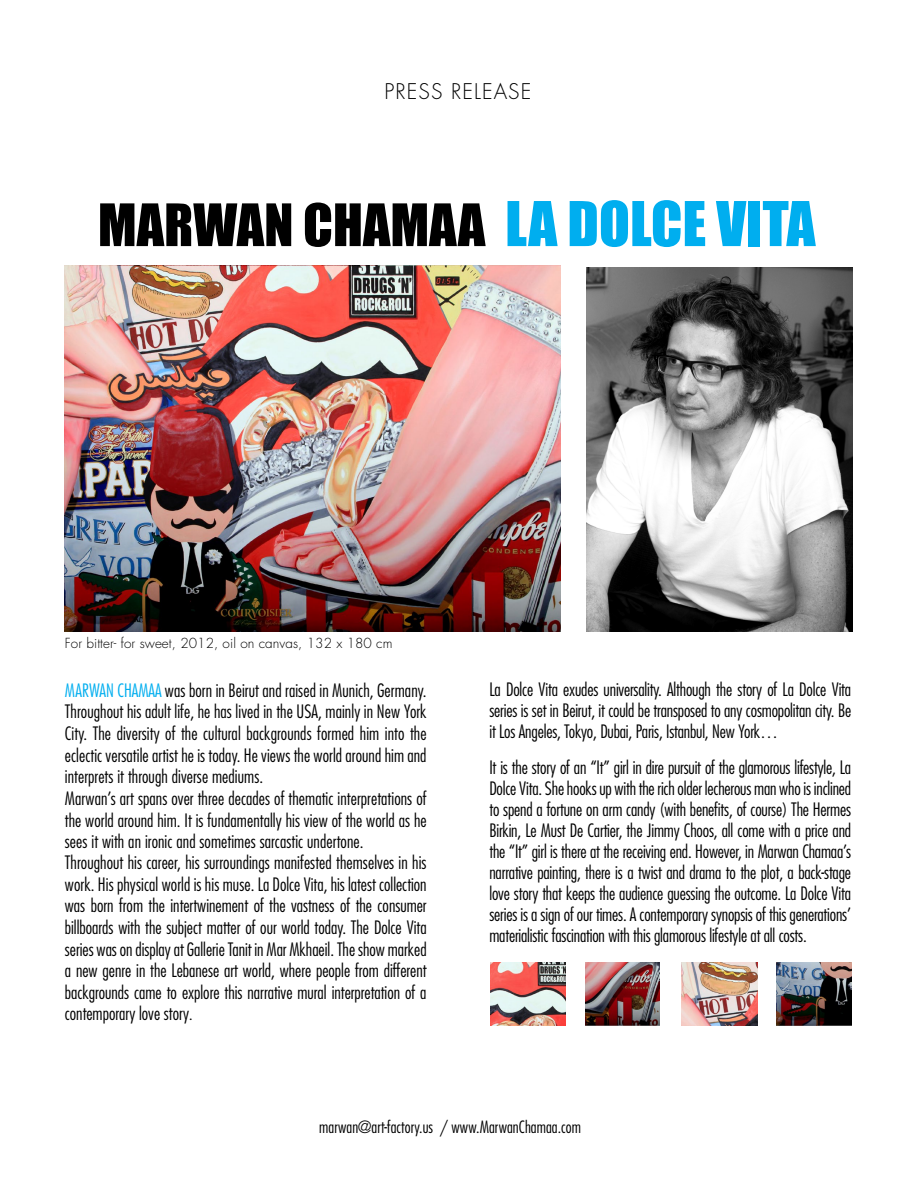
<style>
.page{position:relative;width:915px;height:1191px;background:#fff}
.page>*{position:absolute;margin:0;border:0;box-sizing:border-box;transform-origin:0 0}
.t1{font:54px "Impact";color:#000}
.t2{font:300 21px "Futura Std";letter-spacing:.05em;color:#000}
.t3{font:300 condensed 18px/21.6px "Futura Std";letter-spacing:.005em;color:#000;text-align:justify}
.t4{font:300 condensed 16.5px "Futura Std";letter-spacing:.005em;color:#000}
.t5{font:300 13.5px "Futura Std";letter-spacing:.005em;color:#000}
.s1{font-size:57px;color:#00aeef}
.s2{color:#00aeef}
.s3{font-size:16.5px}
</style>
<div class="page">
<img style="left:586px;top:267px;width:265px;height:364px">
<img style="left:65px;top:265px;width:495px;height:366px">
<img style="left:490px;top:962px;width:75px;height:63px">
<img style="left:585px;top:962px;width:74px;height:63px">
<img style="left:681px;top:962px;width:75px;height:63px">
<img style="left:776px;top:962px;width:74px;height:63px">
<p class="t2" style="left:384px;top:78px;width:148px">PRESS RELEASE</p>
<h1 class="t1" style="left:98px;top:183px;width:718px">MARWAN CHAMAA <span class="s1">LA DOLCE VITA</span></h1>
<p class="t5" style="left:65px;top:634px;width:329px">For bitter- for sweet, 2012, oil on canvas, 132 x 180 cm</p>
<p class="t3" style="left:65px;top:679px;width:363px;text-align:left"><span class="s2">MARWAN CHAMAA</span> was born in Beirut and raised in Munich, Germany.<br>Throughout his adult life, he has lived in the USA, mainly in New York City. The diversity of the cultural backgrounds formed him into the eclectic versatile artist he is today. He views the world around him and interprets it through diverse mediums.<br>Marwan’s art spans over three decades of thematic interpretations of the world around him. It is fundamentally his view of the world as he sees it with an ironic and sometimes sarcastic undertone.<br>Throughout his career, his surroundings manifested themselves in his work. His physical world is his muse. La Dolce Vita, his latest collection was born from the intertwinement of the vastness of the consumer billboards with the subject matter of our world today. The Dolce Vita series was on display at Gallerie Tanit in Mar Mkhaeil. The show marked a new genre in the Lebanese art world, where people from different backgrounds came to explore this narrative mural interpretation of a contemporary love story<span class="s3">.</span></p>
<p class="t3" style="left:489px;top:678px;width:363px;line-height:21px">La Dolce Vita exudes universality. Although the story of La Dolce Vita series is set in Beirut, it could be transposed to any cosmopolitan city. Be it Los Angeles, Tokyo, Dubai, Paris, Istanbul, New York…</p>
<p class="t3" style="left:489px;top:756px;width:363px;line-height:21px">It is the story of an “It” girl in dire pursuit of the glamorous lifestyle, La Dolce Vita. She hooks up with the rich older lecherous man who is inclined to spend a fortune on arm candy (with benefits, of course) The Hermes Birkin, Le Must De Cartier, the Jimmy Choos, all come with a price and the “It” girl is there at the receiving end. However, in Marwan Chamaa’s narrative painting, there is a twist and drama to the plot, a back-stage love story that keeps the audience guessing the outcome. La Dolce Vita series is a sign of our times. A contemporary synopsis of this generations’ materialistic fascination with this glamorous lifestyle at all costs.</p>
<p class="t4" style="left:319px;top:1117px;width:263px">marwan@art-factory.us / www.MarwanChamaa.com</p>
</div>
